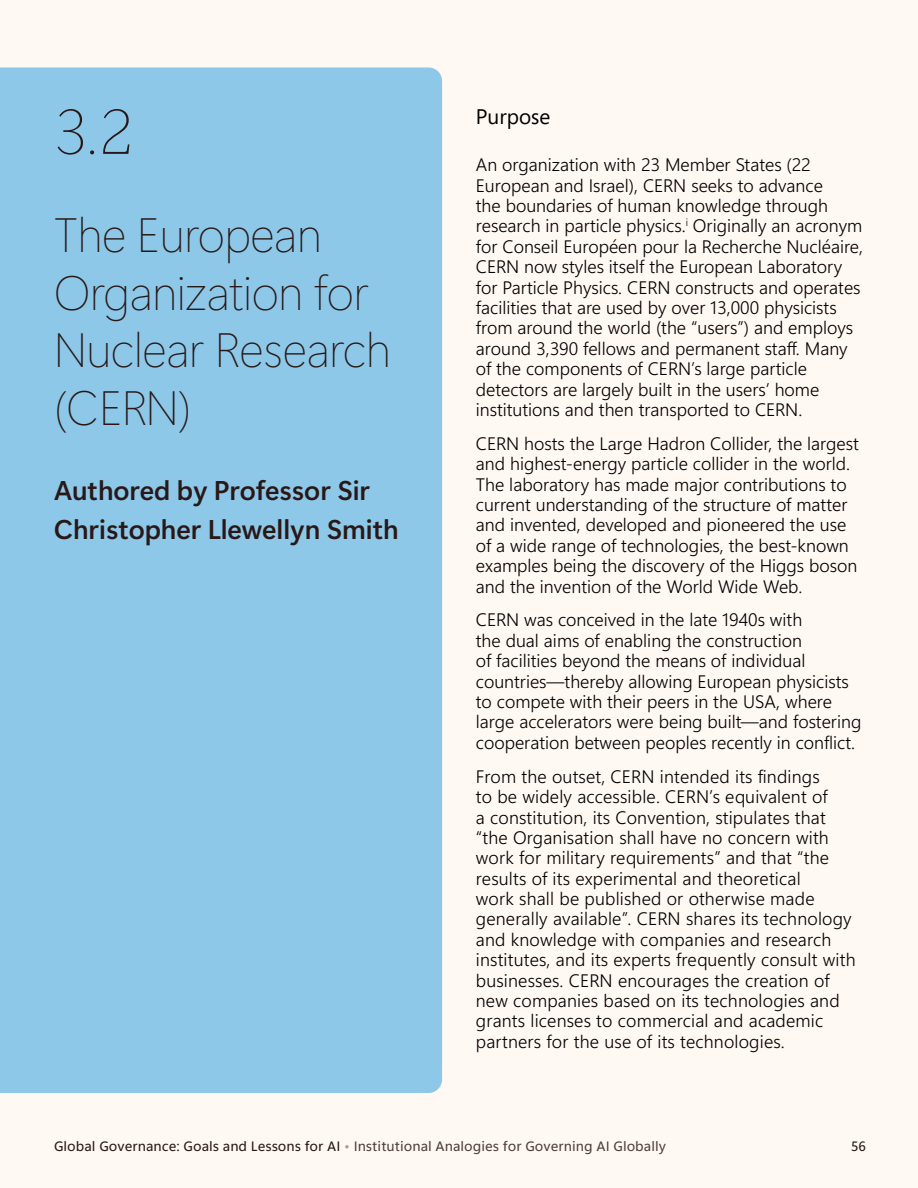
<style>
.page{position:relative;width:918px;height:1188px;background:#fff8f3}
.page>*{position:absolute;margin:0;border:0;box-sizing:border-box;transform-origin:0 0}
.t1{font:63px "Segoe Serif 12 c 0000";color:#291817}
.t2{font:48px/57.6px "Segoe Sans 240000 12 c 0000";color:#291817}
.t3{font:27px/39px "Segoe Sans 240000";color:#291817}
.t4{font:21px "Segoe Pro";color:#000}
.t5{font:18px/20.4px "Segoe Sans a 8000 15 e 0000";color:#000}
.t6{font:13.5px "Segoe Sans 50000";color:#4f3f3d}
.t7{font:13.5px "Segoe Sans 50000";color:#291817}
.s1{color:#291817}
.s2{color:#a79d9b}
</style>
<div class="page">
<div style="left:0;top:68px;width:442px;height:1025px;background:#8dc8e8"></div>
<h3 class="t1" style="left:54px;top:96px;width:81px">3.2</h3>
<h3 class="t2" style="left:54px;top:205px;width:338px">The European<br>Organization for<br>Nuclear Research (CERN)</h3>
<p class="t3" style="left:54px;top:470px;width:346px">Authored by Professor Sir<br>Christopher Llewellyn Smith</p>
<h4 class="t4" style="left:476px;top:102px;width:76px">Purpose</h4>
<p class="t5" style="left:476px;top:154px;width:389px">An organization with 23 Member States (22<br>European and Israel), CERN seeks to advance<br>the boundaries of human knowledge through research in particle physics.<sup>i</sup> Originally an acronym for Conseil Européen pour la Recherche Nucléaire, CERN now styles itself the European Laboratory for Particle Physics. CERN constructs and operates facilities that are used by over 13,000 physicists from around the world (the “users”) and employs around 3,390 fellows and permanent staff. Many of the components of CERN’s large particle detectors are largely built in the users’ home institutions and then transported to CERN.</p>
<p class="t5" style="left:476px;top:433px;width:384px">CERN hosts the Large Hadron Collider, the largest and highest-energy particle collider in the world.<br>The laboratory has made major contributions to current understanding of the structure of matter and invented, developed and pioneered the use of a wide range of technologies, the best-known examples being the discovery of the Higgs boson and the invention of the World Wide Web.</p>
<p class="t5" style="left:476px;top:609px;width:387px">CERN was conceived in the late 1940s with<br>the dual aims of enabling the construction<br>of facilities beyond the means of individual countries—thereby allowing European physicists to compete with their peers in the USA, where large accelerators were being built—and fostering cooperation between peoples recently in conflict.</p>
<p class="t5" style="left:476px;top:766px;width:381px">From the outset, CERN intended its findings<br>to be widely accessible. CERN’s equivalent of<br>a constitution, its Convention, stipulates that “the Organisation shall have no concern with work for military requirements” and that “the results of its experimental and theoretical<br>work shall be published or otherwise made generally available”. CERN shares its technology and knowledge with companies and research institutes, and its experts frequently consult with businesses. CERN encourages the creation of new companies based on its technologies and grants licenses to commercial and academic partners for the use of its technologies.</p>
<p class="t6" style="left:54px;top:1137px;width:613px"><span class="s1">Global Governance: Goals and Lessons for AI</span> <span class="s2">•</span> Institutional Analogies for Governing AI Globally</p>
<p class="t7" style="left:851px;top:1137px;width:17px">56</p>
</div>
